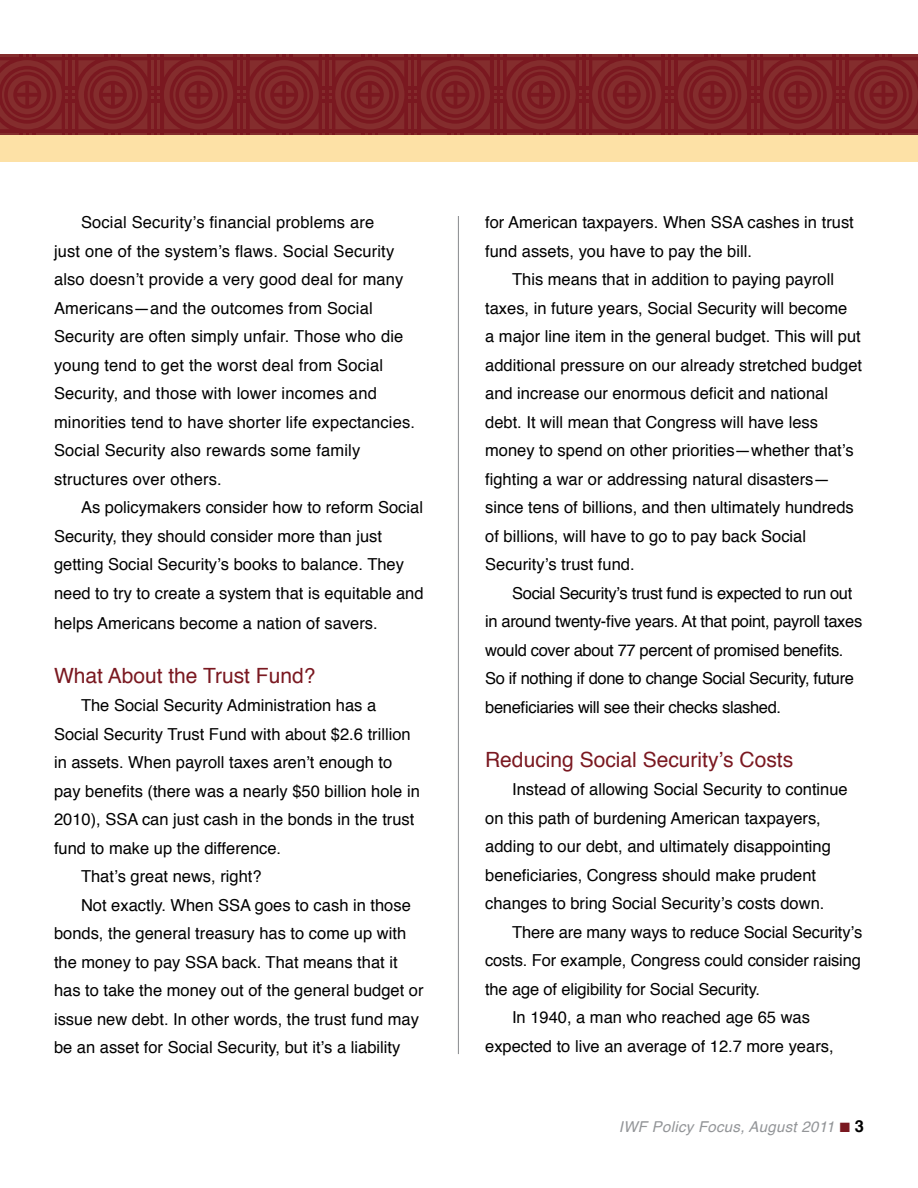
<style>
.page{position:relative;width:918px;height:1188px;background:#fff}
.page>*{position:absolute;margin:0;border:0;box-sizing:border-box;transform-origin:0 0}
.t1{font:21px "Helvetica";color:#7a1820}
.t2{font:16.5px/28.5px "Helvetica";color:#000}
.t3{font:16.5px/28.5px "Helvetica";letter-spacing:-.02em;color:#000}
.t4{font:italic 15px "Helvetica";letter-spacing:.02em;color:#939598}
.s1{color:#7a1820}
.s2{font-weight:700;font-style:normal;font-size:16.5px;color:#000}
</style>
<div class="page">
<hr style="left:458px;top:216px;width:1px;height:838px;background:#939598">
<svg style="left:0;top:54px;width:918px;height:81px;background:#7e2226"></svg>
<div style="left:0;top:135px;width:918px;height:27px;background:#fde1a6"></div>
<p class="t2" style="left:54px;top:209px;width:363px;text-indent:27px">Social Security’s financial problems are<br>just one of the system’s flaws. Social Security also doesn’t provide a very good deal for many Americans—and the outcomes from Social Security are often simply unfair. Those who die young tend to get the worst deal from Social Security, and those with lower incomes and minorities tend to have shorter life expectancies.<br>Social Security also rewards some family structures over others.</p>
<p class="t2" style="left:54px;top:494px;width:371px;text-indent:27px">As policymakers consider how to reform Social Security, they should consider more than just getting Social Security’s books to balance. They need to try to create a system that is equitable and</p>
<p class="t2" style="left:54px;top:609px;width:325px">helps Americans become a nation of savers.</p>
<p class="t1" style="left:54px;top:659px;width:263px">What About the Trust Fund?</p>
<p class="t2" style="left:81px;top:692px;width:297px">The Social Security Administration has a</p>
<p class="t2" style="left:54px;top:720px;width:358px">Social Security Trust Fund with about $2.6 trillion</p>
<p class="t2" style="left:54px;top:749px;width:340px">in assets. When payroll taxes aren’t enough to</p>
<p class="t2" style="left:54px;top:777px;width:367px">pay benefits (there was a nearly $50 billion hole in</p>
<p class="t2" style="left:54px;top:806px;width:362px">2010), SSA can just cash in the bonds in the trust</p>
<p class="t2" style="left:54px;top:834px;width:229px">fund to make up the difference.</p>
<p class="t2" style="left:81px;top:863px;width:182px">That’s great news, right?</p>
<p class="t2" style="left:81px;top:891px;width:331px">Not exactly. When SSA goes to cash in those</p>
<p class="t2" style="left:54px;top:920px;width:354px">bonds, the general treasury has to come up with</p>
<p class="t2" style="left:54px;top:948px;width:345px">the money to pay SSA back. That means that it</p>
<p class="t2" style="left:54px;top:977px;width:371px">has to take the money out of the general budget or</p>
<p class="t2" style="left:54px;top:1005px;width:367px">issue new debt. In other words, the trust fund may</p>
<p class="t2" style="left:54px;top:1034px;width:348px">be an asset for Social Security, but it’s a liability</p>
<p class="t2" style="left:485px;top:209px;width:370px">for American taxpayers. When SSA cashes in trust fund assets, you have to pay the bill.</p>
<p class="t2" style="left:485px;top:266px;width:378px;text-indent:27px">This means that in addition to paying payroll taxes, in future years, Social Security will become<br>a major line item in the general budget. This will put additional pressure on our already stretched budget and increase our enormous deficit and national debt. It will mean that Congress will have less money to spend on other priorities—whether that’s fighting a war or addressing natural disasters— since tens of billions, and then ultimately hundreds of billions, will have to go to pay back Social Security’s trust fund.</p>
<p class="t3" style="left:485px;top:579px;width:379px;text-indent:27px">Social Security’s trust fund is expected to run out in around twenty-five years. At that point, payroll taxes would cover about 77 percent of promised benefits.<br>So if nothing if done to change Social Security, future beneficiaries will see their checks slashed.</p>
<p class="t1" style="left:485px;top:743px;width:310px">Reducing Social Security’s Costs</p>
<p class="t2" style="left:485px;top:776px;width:364px;text-indent:27px">Instead of allowing Social Security to continue on this path of burdening American taxpayers, adding to our debt, and ultimately disappointing beneficiaries, Congress should make prudent changes to bring Social Security’s costs down.</p>
<p class="t2" style="left:512px;top:918px;width:352px">There are many ways to reduce Social Security’s</p>
<p class="t2" style="left:485px;top:947px;width:377px">costs. For example, Congress could consider raising</p>
<p class="t2" style="left:485px;top:975px;width:276px">the age of eligibility for Social Security.</p>
<p class="t2" style="left:512px;top:1004px;width:299px">In 1940, a man who reached age 65 was</p>
<p class="t2" style="left:485px;top:1032px;width:350px">expected to live an average of 12.7 more years,</p>
<p class="t4" style="left:619px;top:1115px;width:247px">IWF Policy Focus, August 2011 <span class="s1">■</span> <span class="s2">3</span></p>
</div>
